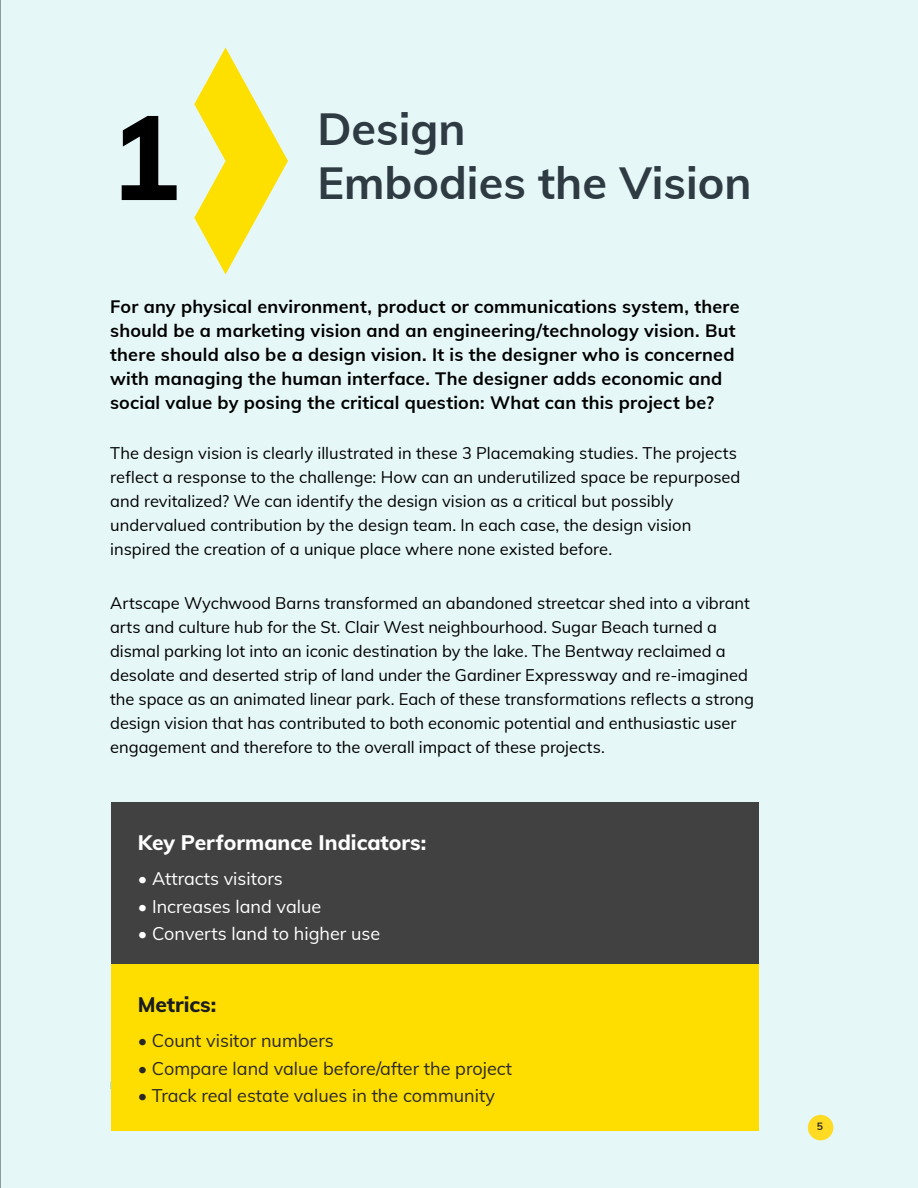
<style>
.page{position:relative;width:918px;height:1188px;background:#e6f7f8}
.page>*{position:absolute;margin:0;border:0;box-sizing:border-box;transform-origin:0 0}
.Headline_7{font:800 118.2px "Muli";color:#000}
.Headline_2{font:700 45px/54px "Muli";color:#2e3b42}
.Headline_4EXbold{font:800 21px "Muli";color:#fff}
.Headline_4EXbold-2{font:800 21px "Muli";color:#191c20}
.Headline_4{font:700 18px/24px "Muli";letter-spacing:.01em;color:#000}
.Body_bullet_12_14{font:18px "Muli";color:#292829}
.Body_bullet_12_14-2{font:18px "Muli";color:#fff}
.Body_Text_11_16_left{font:16.5px/24px "Muli";color:#000}
.t1{font:700 10.5px "Muli";color:#292829}
</style>
<div class="page">
<svg style="left:194px;top:48px;width:94px;height:226px"></svg>
<div style="left:111px;top:802px;width:648px;height:166px;background:#424142"></div>
<div style="left:111px;top:964px;width:648px;height:167px;background:#fedd00"></div>
<div style="left:808px;top:1115px;width:25px;height:25px;background:#ffdc23;border-radius:50%"></div>
<p class="Headline_7" style="left:110px;top:71px;width:72px">1</p>
<p class="Headline_2" style="left:317px;top:100px;width:436px">Design<br>Embodies the Vision</p>
<p class="Headline_4" style="left:110px;top:293px;width:631px">For any physical environment, product or communications system, there should be a marketing vision and an engineering/technology vision. But there should also be a design vision. It is the designer who is concerned with managing the human interface. The designer adds economic and social value by posing the critical question: What can this project be?</p>
<p class="Body_Text_11_16_left" style="left:110px;top:440px;width:632px">The design vision is clearly illustrated in these 3 Placemaking studies. The projects reflect a response to the challenge: How can an underutilized space be repurposed and revitalized? We can identify the design vision as a critical but possibly undervalued contribution by the design team. In each case, the design vision inspired the creation of a unique place where none existed before.</p>
<p class="Body_Text_11_16_left" style="left:110px;top:591px;width:646px">Artscape Wychwood Barns transformed an abandoned streetcar shed into a vibrant arts and culture hub for the St. Clair West neighbourhood. Sugar Beach turned a dismal parking lot into an iconic destination by the lake. The Bentway reclaimed a desolate and deserted strip of land under the Gardiner Expressway and re-imagined the space as an animated linear park. Each of these transformations reflects a strong design vision that has contributed to both economic potential and enthusiastic user engagement and therefore to the overall impact of these projects.</p>
<p class="Headline_4EXbold" style="left:138px;top:827px;width:290px">Key Performance Indicators:</p>
<p class="Body_bullet_12_14-2" style="left:138px;top:865px;width:146px">• Attracts visitors</p>
<p class="Body_bullet_12_14-2" style="left:138px;top:893px;width:185px">• Increases land value</p>
<p class="Body_bullet_12_14-2" style="left:138px;top:921px;width:244px">• Converts land to higher use</p>
<p class="Headline_4EXbold-2" style="left:138px;top:989px;width:80px">Metrics:</p>
<p class="Body_bullet_12_14" style="left:138px;top:1027px;width:198px">• Count visitor numbers</p>
<p class="Body_bullet_12_14" style="left:138px;top:1055px;width:376px">• Compare land value before/after the project</p>
<p class="Body_bullet_12_14" style="left:138px;top:1083px;width:359px">• Track real estate values in the community</p>
<p class="t1" style="left:817px;top:1118px;width:8px">5</p>
</div>
